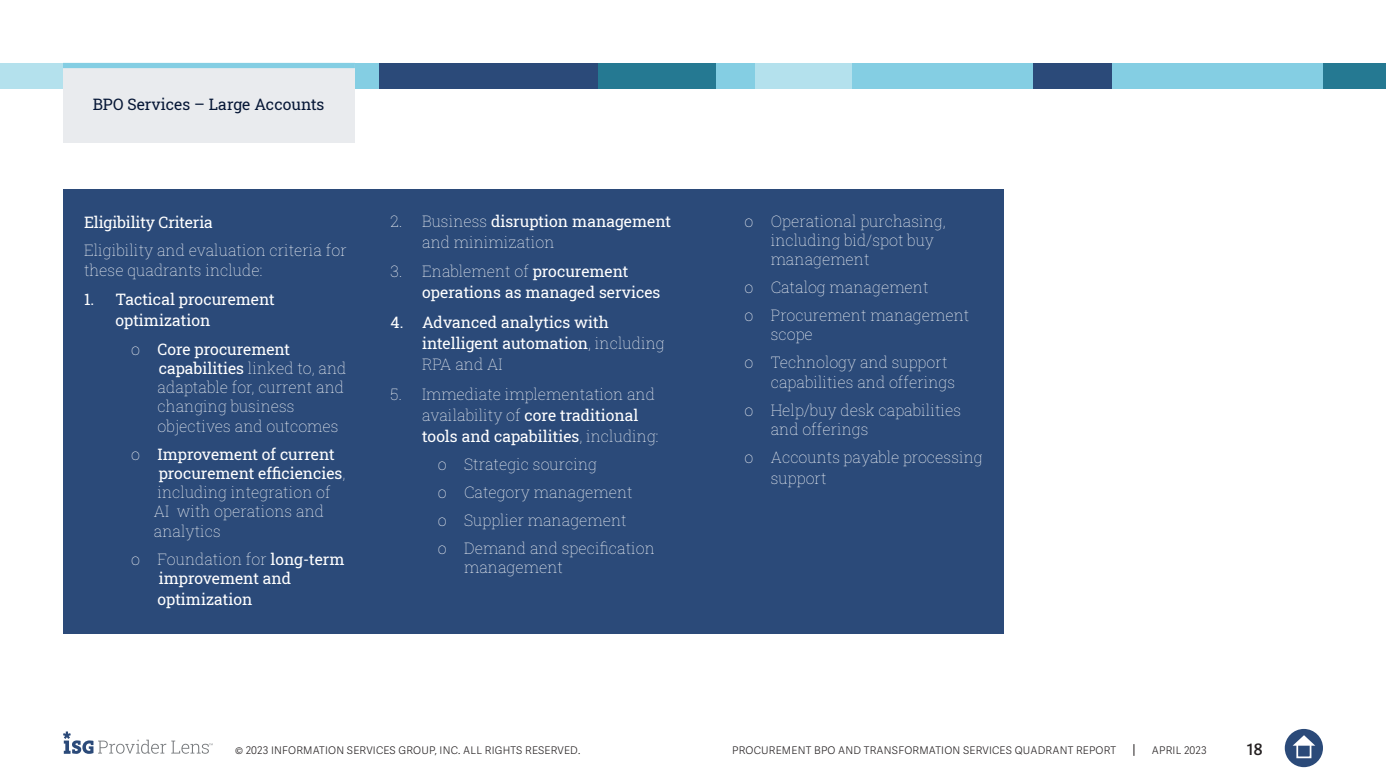
<style>
.page{position:relative;width:1386px;height:780px;background:#fff}
.page>*{position:absolute;margin:0;border:0;box-sizing:border-box;transform-origin:0 0}
.t1{font:15.75px/19.2px "Roboto Slab ISG P Thin";color:#fff}
.t2{font:15.75px/21px "Roboto Slab ISG P Regular";color:#fff}
.Section_Label_Light{font:15.75px "Roboto Slab ISG P Regular";color:#061736}
.t3{font:600 15.75px "Adelle Sans";color:#231f20}
.t4{font:300 10.5px "Adelle Sans";letter-spacing:.02em;color:#231f20}
.s1{font-family:"Roboto Slab ISG P Regular"}
.s2{font-family:"Roboto Slab ISG P Thin"}
</style>
<div class="page">
<svg style="left:1133px;top:744px;width:1px;height:12px"></svg>
<div style="left:1285px;top:729px;width:38px;height:38px;background:#2b4a79;border-radius:50%"></div>
<svg style="left:1293px;top:735px;width:22px;height:10px"></svg>
<div style="left:1296px;top:743px;width:15px;height:15px;border:2px solid #fff"></div>
<svg style="left:63px;top:731px;width:150px;height:23px"></svg>
<div style="left:1047px;top:63px;width:276px;height:26px;background:#84cee3"></div>
<div style="left:0;top:63px;width:158px;height:26px;background:#b4e1ed"></div>
<div style="left:158px;top:63px;width:233px;height:26px;background:#84cee3"></div>
<div style="left:850px;top:63px;width:184px;height:26px;background:#84cee3"></div>
<div style="left:1323px;top:63px;width:63px;height:26px;background:#257992"></div>
<div style="left:1033px;top:63px;width:79px;height:26px;background:#2b4a79"></div>
<div style="left:754px;top:63px;width:98px;height:26px;background:#b4e1ed"></div>
<div style="left:598px;top:63px;width:157px;height:26px;background:#84cee3"></div>
<div style="left:598px;top:63px;width:118px;height:26px;background:#257992"></div>
<div style="left:379px;top:63px;width:219px;height:26px;background:#2b4a79"></div>
<div style="left:63px;top:189px;width:941px;height:444px;background:#2b4a79"></div>
<div style="left:63px;top:64px;width:292px;height:78px;background:#e9ebee"></div>
<div style="left:63px;top:63px;width:292px;height:5px;background:#84cee3"></div>
<p class="Section_Label_Light" style="left:93px;top:93px;width:233px">BPO Services – Large Accounts</p>
<p class="t2" style="left:84px;top:212px;width:130px">Eligibility Criteria</p>
<p class="t1" style="left:84px;top:241px;width:264px">Eligibility and evaluation criteria for these quadrants include:</p>
<p class="t2" style="left:116px;top:289px;width:161px;text-indent:-32px">1. Tactical procurement optimization</p>
<p class="t1" style="left:158px;top:339px;width:190px;text-indent:-26px">o <span class="s1">Core procurement capabilities</span> linked to, and adaptable for, current and changing business objectives and outcomes</p>
<p class="t2" style="left:131px;top:443px;width:205px"><span class="s2">o</span> Improvement of current</p>
<p class="t2" style="left:159px;top:462px;width:188px">procurement efficiencies<span class="s2">,</span></p>
<p class="t1" style="left:158px;top:482px;width:175px">including integration of</p>
<p class="t1" style="left:154px;top:501px;width:172px">AI with operations and</p>
<p class="t1" style="left:154px;top:521px;width:69px">analytics</p>
<p class="t2" style="left:159px;top:549px;width:187px;line-height:19.2px;text-indent:-27px"><span class="s2">o Foundation for</span> long-term improvement and</p>
<p class="t2" style="left:158px;top:588px;width:96px">optimization</p>
<p class="t1" style="left:422px;top:210px;width:250px;line-height:21px;text-indent:-32px">2. Business <span class="s1">disruption management </span>and minimization</p>
<p class="t2" style="left:422px;top:261px;width:240px;text-indent:-32px"><span class="s2">3. Enablement of</span> procurement operations as managed services</p>
<p class="t2" style="left:422px;top:311px;width:244px;text-indent:-32px">4. Advanced analytics with intelligent automation<span class="s2">, including<br>RPA and AI</span></p>
<p class="t1" style="left:422px;top:383px;width:238px;line-height:21px;text-indent:-32px">5. Immediate implementation and availability of <span class="s1">core traditional tools and capabilities</span>, including:</p>
<p class="t1" style="left:438px;top:454px;width:161px">o Strategic sourcing</p>
<p class="t1" style="left:438px;top:482px;width:196px">o Category management</p>
<p class="t1" style="left:438px;top:510px;width:190px">o Supplier management</p>
<p class="t1" style="left:464px;top:538px;width:192px;text-indent:-26px">o Demand and specification management</p>
<p class="t1" style="left:771px;top:211px;width:177px;text-indent:-26px">o Operational purchasing, including bid/spot buy management</p>
<p class="t1" style="left:744px;top:277px;width:186px">o Catalog management</p>
<p class="t1" style="left:771px;top:305px;width:200px;text-indent:-26px">o Procurement management scope</p>
<p class="t1" style="left:771px;top:353px;width:186px;text-indent:-26px">o Technology and support capabilities and offerings</p>
<p class="t1" style="left:771px;top:400px;width:192px;text-indent:-26px">o Help/buy desk capabilities and offerings</p>
<p class="t1" style="left:771px;top:446px;width:214px;line-height:21px;text-indent:-26px">o Accounts payable processing support</p>
<p class="t4" style="left:235px;top:744px;width:347px">© 2023 INFORMATION SERVICES GROUP, INC. ALL RIGHTS RESERVED.</p>
<p class="t4" style="left:732px;top:744px;width:386px">PROCUREMENT BPO AND TRANSFORMATION SERVICES QUADRANT REPORT</p>
<p class="t4" style="left:1152px;top:744px;width:56px">APRIL 2023</p>
<p class="t3" style="left:1247px;top:740px;width:17px">18</p>
</div>
